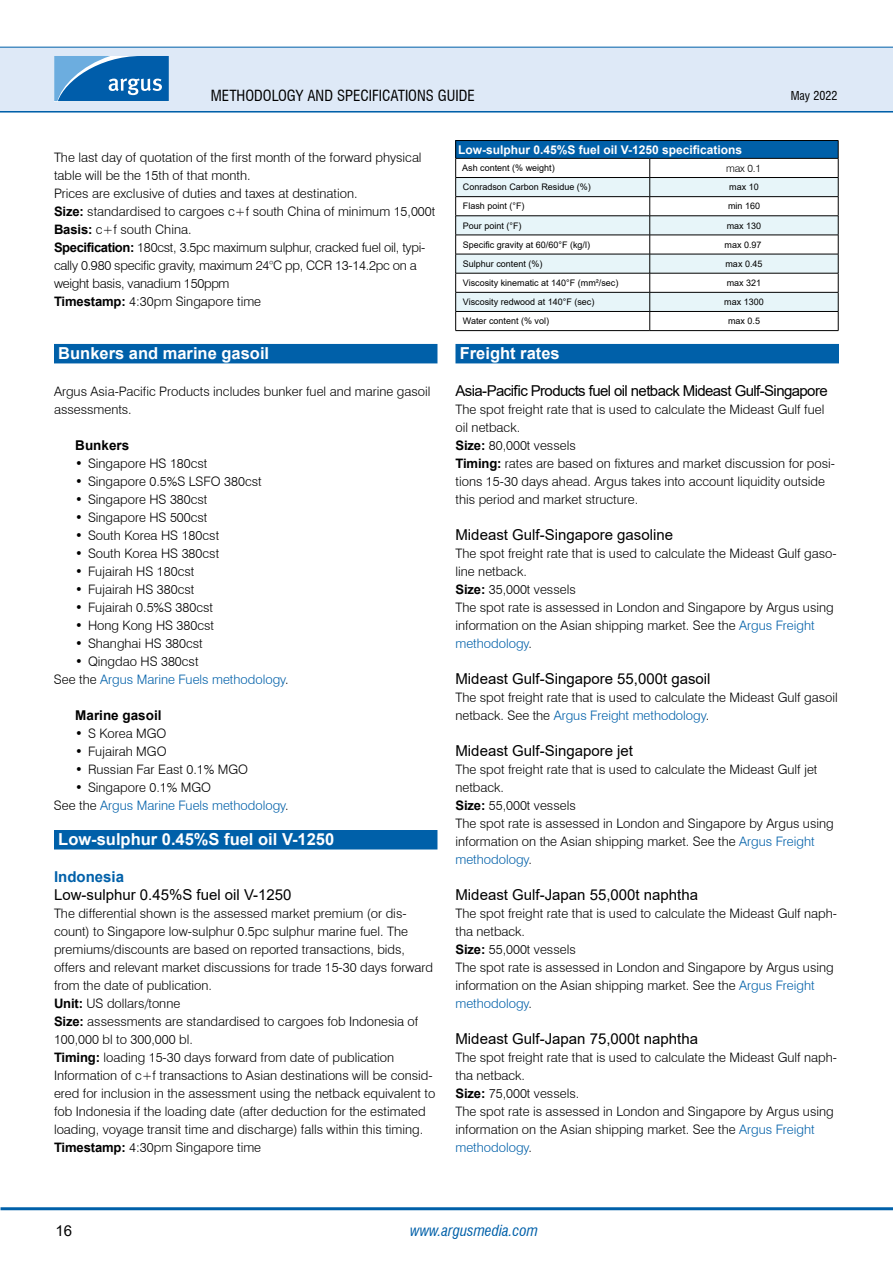
<style>
.page{position:relative;width:893px;height:1263px;background:#fff}
.page>*{position:absolute;margin:0;border:0;box-sizing:border-box;transform-origin:0 0}
.t1{font:700 16.5px "Arial";color:#fff}
.t2{font:15px "Arial";color:#000}
.t3{font:15px "Arial";letter-spacing:-.04em;color:#000}
.t4{font:condensed 15px "Swiss 721 BT";color:#000}
.t5{font:italic condensed 15px "Swiss 721 BT";color:#0060a9}
.t6{font:700 15px "Arial";color:#0060a9}
.t7{font:700 13.5px "Arial";color:#000}
.t8{font:300 13.05px/18px "Swiss 721 BT";color:#000}
.t9{font:300 13.05px/18px "Swiss 721 BT";color:#0060a9}
.t10{font:700 12px "Arial";color:#fff}
.t11{font:condensed 12px "Swiss 721 BT";color:#000}
.t12{font:300 10.5px "Swiss 721 BT";color:#000}
.t13{font:9px "Arial";color:#000}
.s1{font-family:"Arial";font-weight:700}
.s2{color:#000}
.s3{color:#0060a9}
</style>
<div class="page">
<hr style="left:0;top:110px;width:893px;height:3px;background:#0060a9">
<div style="left:0;top:47px;width:893px;height:64px;background:#dee9f7"></div>
<hr style="left:0;top:47px;width:893px;height:1px;background:#0060a9">
<svg style="left:54px;top:56px;width:115px;height:45px;background:#307dbd"></svg>
<hr style="left:1px;top:1207px;width:892px;height:3px;background:#0060a9">
<div style="left:54px;top:344px;width:383px;height:19px;background:#0060a9"></div>
<div style="left:54px;top:830px;width:383px;height:19px;background:#0060a9"></div>
<div style="left:455px;top:344px;width:384px;height:19px;background:#0060a9"></div>
<div style="left:456px;top:141px;width:382px;height:17px;background:#0060a9"></div>
<svg style="left:456px;top:178px;width:382px;height:133px;fill:#e7f5f9"></svg>
<hr style="left:455px;top:140px;width:195px;height:1px;background:#000">
<hr style="left:650px;top:140px;width:188px;height:1px;background:#000">
<hr style="left:455px;top:158px;width:195px;height:1px;background:#000">
<svg style="left:838px;top:141px;width:1px;height:189px"></svg>
<hr style="left:650px;top:158px;width:188px;height:1px;background:#000">
<hr style="left:455px;top:177px;width:195px;height:1px;background:#000">
<hr style="left:650px;top:177px;width:188px;height:1px;background:#000">
<hr style="left:455px;top:196px;width:195px;height:1px;background:#000">
<hr style="left:650px;top:196px;width:188px;height:1px;background:#000">
<hr style="left:455px;top:216px;width:195px;height:1px;background:#000">
<hr style="left:650px;top:216px;width:188px;height:1px;background:#000">
<hr style="left:455px;top:235px;width:195px;height:1px;background:#000">
<hr style="left:650px;top:235px;width:188px;height:1px;background:#000">
<hr style="left:455px;top:254px;width:195px;height:1px;background:#000">
<hr style="left:650px;top:254px;width:188px;height:1px;background:#000">
<hr style="left:455px;top:273px;width:195px;height:1px;background:#000">
<hr style="left:650px;top:273px;width:188px;height:1px;background:#000">
<hr style="left:455px;top:292px;width:195px;height:1px;background:#000">
<hr style="left:650px;top:292px;width:188px;height:1px;background:#000">
<svg style="left:455px;top:141px;width:1px;height:189px"></svg>
<hr style="left:455px;top:311px;width:195px;height:1px;background:#000">
<hr style="left:455px;top:330px;width:195px;height:1px;background:#000">
<svg style="left:649px;top:159px;width:1px;height:171px"></svg>
<hr style="left:650px;top:311px;width:188px;height:1px;background:#000">
<hr style="left:650px;top:330px;width:188px;height:1px;background:#000">
<p class="t4" style="left:211px;top:86px;width:265px">METHODOLOGY AND SPECIFICATIONS GUIDE</p>
<p class="t11" style="left:791px;top:88px;width:48px">MAY 2022</p>
<p class="t8" style="left:54px;top:148px;width:383px">The last day of quotation of the first month of the forward physical table will be the 15th of that month.<br>Prices are exclusive of duties and taxes at destination.<br><span class="s1">Size:</span> standardised to cargoes c+f south China of minimum 15,000t <span class="s1">Basis:</span> c+f south China.<br><span class="s1">Specification:</span> 180cst, 3.5pc maximum sulphur, cracked fuel oil, typi&shy;cally 0.980 specific gravity, maximum 24°C pp, CCR 13-14.2pc on a weight basis, vanadium 150ppm<br><span class="s1">Timestamp:</span> 4:30pm Singapore time</p>
<p class="t1" style="left:58px;top:342px;width:212px">Bunkers and marine gasoil</p>
<p class="t8" style="left:54px;top:382px;width:378px">Argus Asia-Pacific Products includes bunker fuel and marine gasoil assessments.</p>
<p class="t7" style="left:75px;top:436px;width:56px">Bunkers</p>
<p class="t8" style="left:75px;top:454px;width:134px">• Singapore HS 180cst</p>
<p class="t8" style="left:75px;top:472px;width:188px">• Singapore 0.5%S LSFO 380cst</p>
<p class="t8" style="left:75px;top:490px;width:134px">• Singapore HS 380cst</p>
<p class="t8" style="left:75px;top:508px;width:134px">• Singapore HS 500cst</p>
<p class="t8" style="left:75px;top:526px;width:145px">• South Korea HS 180cst</p>
<p class="t8" style="left:75px;top:544px;width:145px">• South Korea HS 380cst</p>
<p class="t8" style="left:75px;top:562px;width:121px">• Fujairah HS 180cst</p>
<p class="t8" style="left:75px;top:580px;width:121px">• Fujairah HS 380cst</p>
<p class="t8" style="left:75px;top:598px;width:139px">• Fujairah 0.5%S 380cst</p>
<p class="t8" style="left:75px;top:616px;width:140px">• Hong Kong HS 380cst</p>
<p class="t8" style="left:75px;top:634px;width:129px">• Shanghai HS 380cst</p>
<p class="t9" style="left:54px;top:652px;width:236px;text-indent:21px"><span class="s2">• Qingdao HS 380cst<br>See the</span> Argus Marine Fuels methodology<span class="s2">.</span></p>
<p class="t7" style="left:75px;top:706px;width:88px">Marine gasoil</p>
<p class="t8" style="left:75px;top:724px;width:93px">• S Korea MGO</p>
<p class="t8" style="left:75px;top:742px;width:93px">• Fujairah MGO</p>
<p class="t8" style="left:75px;top:760px;width:174px">• Russian Far East 0.1% MGO</p>
<p class="t9" style="left:54px;top:778px;width:236px;text-indent:21px"><span class="s2">• Singapore 0.1% MGO<br>See the</span> Argus Marine Fuels methodology<span class="s2">.</span></p>
<p class="t1" style="left:58px;top:828px;width:277px">Low-sulphur 0.45%S fuel oil V-1250</p>
<p class="t6" style="left:54px;top:866px;width:72px">Indonesia</p>
<p class="t2" style="left:54px;top:884px;width:239px">Low-sulphur 0.45%S fuel oil V-1250</p>
<p class="t8" style="left:54px;top:904px;width:383px">The differential shown is the assessed market premium (or dis&shy;count) to Singapore low-sulphur 0.5pc sulphur marine fuel. The premiums/discounts are based on reported transactions, bids, offers and relevant market discussions for trade 15-30 days forward from the date of publication.<br><span class="s1">Unit:</span> US dollars/tonne<br><span class="s1">Size:</span> assessments are standardised to cargoes fob Indonesia of 100,000 bl to 300,000 bl.<br><span class="s1">Timing:</span> loading 15-30 days forward from date of publication Information of c+f transactions to Asian destinations will be consid&shy;ered for inclusion in the assessment using the netback equivalent to fob Indonesia if the loading date (after deduction for the estimated loading, voyage transit time and discharge) falls within this timing.<br><span class="s1">Timestamp:</span> 4:30pm Singapore time</p>
<p class="t10" style="left:458px;top:141px;width:286px">Low-sulphur 0.45%S fuel oil V-1250 specifications</p>
<p class="t13" style="left:462px;top:162px;width:94px">Ash content (% weight)</p>
<p class="t12" style="left:726px;top:162px;width:36px">max 0.1</p>
<p class="t13" style="left:463px;top:181px;width:130px">Conradson Carbon Residue (%)</p>
<p class="t13" style="left:729px;top:181px;width:31px">max 10</p>
<p class="t13" style="left:463px;top:200px;width:63px">Flash point (°F)</p>
<p class="t13" style="left:728px;top:200px;width:34px">min 160</p>
<p class="t13" style="left:463px;top:219px;width:60px">Pour point (°F)</p>
<p class="t13" style="left:727px;top:219px;width:36px">max 130</p>
<p class="t13" style="left:463px;top:238px;width:129px">Specific gravity at 60/60°F (kg/l)</p>
<p class="t13" style="left:725px;top:238px;width:39px">max 0.97</p>
<p class="t13" style="left:463px;top:258px;width:81px">Sulphur content (%)</p>
<p class="t13" style="left:725px;top:258px;width:39px">max 0.45</p>
<p class="t13" style="left:463px;top:277px;width:157px">Viscosity kinematic at 140°F (mm²/sec)</p>
<p class="t13" style="left:727px;top:277px;width:36px">max 321</p>
<p class="t13" style="left:463px;top:296px;width:133px">Viscosity redwood at 140°F (sec)</p>
<p class="t13" style="left:724px;top:296px;width:41px">max 1300</p>
<p class="t13" style="left:463px;top:315px;width:88px">Water content (% vol)</p>
<p class="t13" style="left:728px;top:315px;width:34px">max 0.5</p>
<p class="t1" style="left:460px;top:342px;width:101px">Freight rates</p>
<p class="t3" style="left:455px;top:380px;width:374px">Asia-Pacific Products fuel oil netback Mideast Gulf-Singapore</p>
<p class="t8" style="left:455px;top:400px;width:381px">The spot freight rate that is used to calculate the Mideast Gulf fuel oil netback.<br><span class="s1">Size:</span> 80,000t vessels<br><span class="s1">Timing:</span> rates are based on fixtures and market discussion for posi&shy;tions 15-30 days ahead. Argus takes into account liquidity outside this period and market structure.</p>
<p class="t2" style="left:455px;top:524px;width:219px">Mideast Gulf-Singapore gasoline</p>
<p class="t8" style="left:455px;top:544px;width:383px">The spot freight rate that is used to calculate the Mideast Gulf gaso&shy;line netback.<br><span class="s1">Size:</span> 35,000t vessels<br>The spot rate is assessed in London and Singapore by Argus using information on the Asian shipping market. See the <span class="s3">Argus Freight methodology</span>.</p>
<p class="t2" style="left:455px;top:668px;width:257px">Mideast Gulf-Singapore 55,000t gasoil</p>
<p class="t8" style="left:455px;top:688px;width:384px">The spot freight rate that is used to calculate the Mideast Gulf gasoil netback. See the <span class="s3">Argus Freight methodology</span>.</p>
<p class="t2" style="left:455px;top:740px;width:179px">Mideast Gulf-Singapore jet</p>
<p class="t8" style="left:455px;top:760px;width:380px">The spot freight rate that is used to calculate the Mideast Gulf jet netback.<br><span class="s1">Size:</span> 55,000t vessels<br>The spot rate is assessed in London and Singapore by Argus using information on the Asian shipping market. See the <span class="s3">Argus Freight methodology</span>.</p>
<p class="t2" style="left:455px;top:884px;width:244px">Mideast Gulf-Japan 55,000t naphtha</p>
<p class="t8" style="left:455px;top:904px;width:383px">The spot freight rate that is used to calculate the Mideast Gulf naph&shy;tha netback.<br><span class="s1">Size:</span> 55,000t vessels<br>The spot rate is assessed in London and Singapore by Argus using information on the Asian shipping market. See the <span class="s3">Argus Freight methodology</span>.</p>
<p class="t2" style="left:455px;top:1028px;width:244px">Mideast Gulf-Japan 75,000t naphtha</p>
<p class="t8" style="left:455px;top:1048px;width:383px">The spot freight rate that is used to calculate the Mideast Gulf naph&shy;tha netback.<br><span class="s1">Size:</span> 75,000t vessels.<br>The spot rate is assessed in London and Singapore by Argus using information on the Asian shipping market. See the <span class="s3">Argus Freight methodology</span>.</p>
<p class="t2" style="left:55px;top:1220px;width:18px">16</p>
<p class="t5" style="left:410px;top:1221px;width:129px">www.argusmedia.com</p>
</div>
